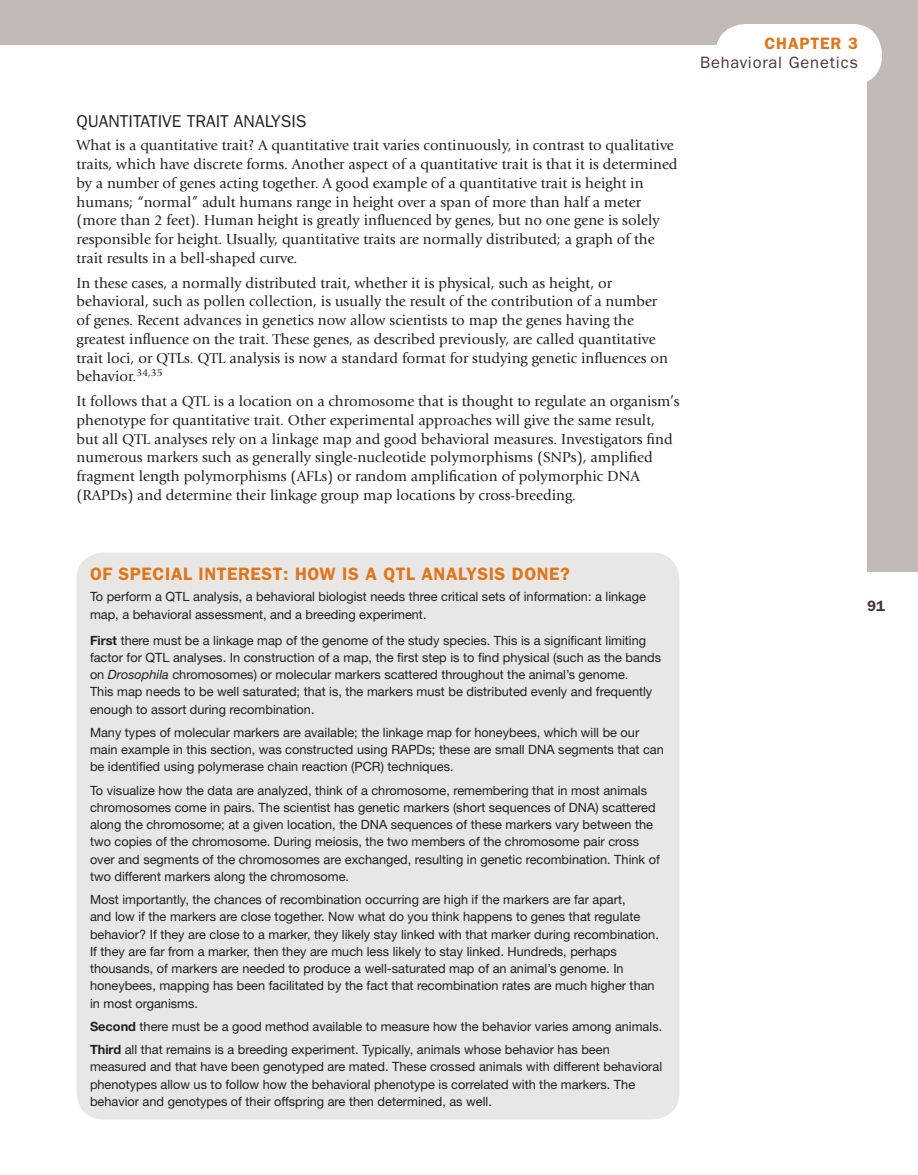
<style>
.page{position:relative;width:918px;height:1175px;background:#fff}
.page>*{position:absolute;margin:0;border:0;box-sizing:border-box;transform-origin:0 0}
.t1{font:600 18px "Franklin Gothic";letter-spacing:.03em;color:#de761b}
.t2{font:17.25px "Franklin Gothic";color:#231f20}
.t3{font:16.5px "Franklin Gothic";letter-spacing:.05em;color:#4d3636}
.t4{font:600 16.5px "Franklin Gothic";letter-spacing:.05em;color:#de761b}
.t5{font:15px/18.8px "Giovanni";color:#231f20}
.t6{font:600 15px "Franklin Gothic";color:#4d3636}
.t7{font:12.75px/17.2px "Helvetica Neue";color:#231f20}
.s1{font-weight:700}
.s2{font-style:italic}
</style>
<div class="page">
<div style="left:0;top:0;width:918px;height:45px;background:#c2bab7"></div>
<div style="left:867px;top:0;width:51px;height:572px;background:#c2bab7"></div>
<div style="left:715px;top:24px;width:167px;height:62px;background:#fff;border-radius:30px"></div>
<div style="left:76px;top:552px;width:604px;height:567px;background:#e8e7e6;border-radius:27px"></div>
<h2 class="t2" style="left:76px;top:115px;width:232px">QUANTITATIVE TRAIT ANALYSIS</h2>
<p class="t5" style="left:76px;top:137px;width:603px">What is a quantitative trait? A quantitative trait varies continuously, in contrast to qualitative traits, which have discrete forms. Another aspect of a quantitative trait is that it is determined by a number of genes acting together. A good example of a quantitative trait is height in humans; “normal” adult humans range in height over a span of more than half a meter (more than 2 feet). Human height is greatly influenced by genes, but no one gene is solely responsible for height. Usually, quantitative traits are normally distributed; a graph of the trait results in a bell-shaped curve.</p>
<p class="t5" style="left:76px;top:274px;width:593px">In these cases, a normally distributed trait, whether it is physical, such as height, or behavioral, such as pollen collection, is usually the result of the contribution of a number of genes. Recent advances in genetics now allow scientists to map the genes having the greatest influence on the trait. These genes, as described previously, are called quantitative trait loci, or QTLs. QTL analysis is now a standard format for studying genetic influences on behavior. <sup>34,35</sup></p>
<p class="t5" style="left:77px;top:393px;width:605px">It follows that a QTL is a location on a chromosome that is thought to regulate an organism’s phenotype for quantitative trait. Other experimental approaches will give the same result, but all QTL analyses rely on a linkage map and good behavioral measures. Investigators find numerous markers such as generally single-nucleotide polymorphisms (SNPs), amplified fragment length polymorphisms (AFLs) or random amplification of polymorphic DNA (RAPDs) and determine their linkage group map locations by cross-breeding.</p>
<p class="t4" style="left:765px;top:38px;width:95px">CHAPTER 3</p>
<p class="t3" style="left:700px;top:57px;width:159px">Behavioral Genetics</p>
<h1 class="t1" style="left:90px;top:567px;width:481px">OF SPECIAL INTEREST: HOW IS A QTL ANALYSIS DONE?</h1>
<p class="t7" style="left:90px;top:589px;width:557px">To perform a QTL analysis, a behavioral biologist needs three critical sets of information: a linkage map, a behavioral assessment, and a breeding experiment.</p>
<p class="t7" style="left:90px;top:632px;width:573px"><span class="s1">First</span> there must be a linkage map of the genome of the study species. This is a significant limiting factor for QTL analyses. In construction of a map, the first step is to find physical (such as the bands on <span class="s2">Drosophila</span> chromosomes) or molecular markers scattered throughout the animal’s genome.<br>This map needs to be well saturated; that is, the markers must be distributed evenly and frequently enough to assort during recombination.</p>
<p class="t7" style="left:90px;top:725px;width:575px">Many types of molecular markers are available; the linkage map for honeybees, which will be our main example in this section, was constructed using RAPDs; these are small DNA segments that can be identified using polymerase chain reaction (PCR) techniques.</p>
<p class="t7" style="left:90px;top:782px;width:571px">To visualize how the data are analyzed, think of a chromosome, remembering that in most animals chromosomes come in pairs. The scientist has genetic markers (short sequences of DNA) scattered along the chromosome; at a given location, the DNA sequences of these markers vary between the two copies of the chromosome. During meiosis, the two members of the chromosome pair cross over and segments of the chromosomes are exchanged, resulting in genetic recombination. Think of two different markers along the chromosome.</p>
<p class="t7" style="left:90px;top:892px;width:570px">Most importantly, the chances of recombination occurring are high if the markers are far apart,<br>and low if the markers are close together. Now what do you think happens to genes that regulate behavior? If they are close to a marker, they likely stay linked with that marker during recombination.<br>If they are far from a marker, then they are much less likely to stay linked. Hundreds, perhaps thousands, of markers are needed to produce a well-saturated map of an animal’s genome. In honeybees, mapping has been facilitated by the fact that recombination rates are much higher than in most organisms.</p>
<p class="t7" style="left:90px;top:1016px;width:574px;line-height:23.2px"><span class="s1">Second</span> there must be a good method available to measure how the behavior varies among animals.<br><span class="s1">Third</span> all that remains is a breeding experiment. Typically, animals whose behavior has been</p>
<p class="t7" style="left:90px;top:1059px;width:574px">measured and that have been genotyped are mated. These crossed animals with different behavioral phenotypes allow us to follow how the behavioral phenotype is correlated with the markers. The behavior and genotypes of their offspring are then determined, as well.</p>
<p class="t6" style="left:867px;top:600px;width:19px">91</p>
</div>
